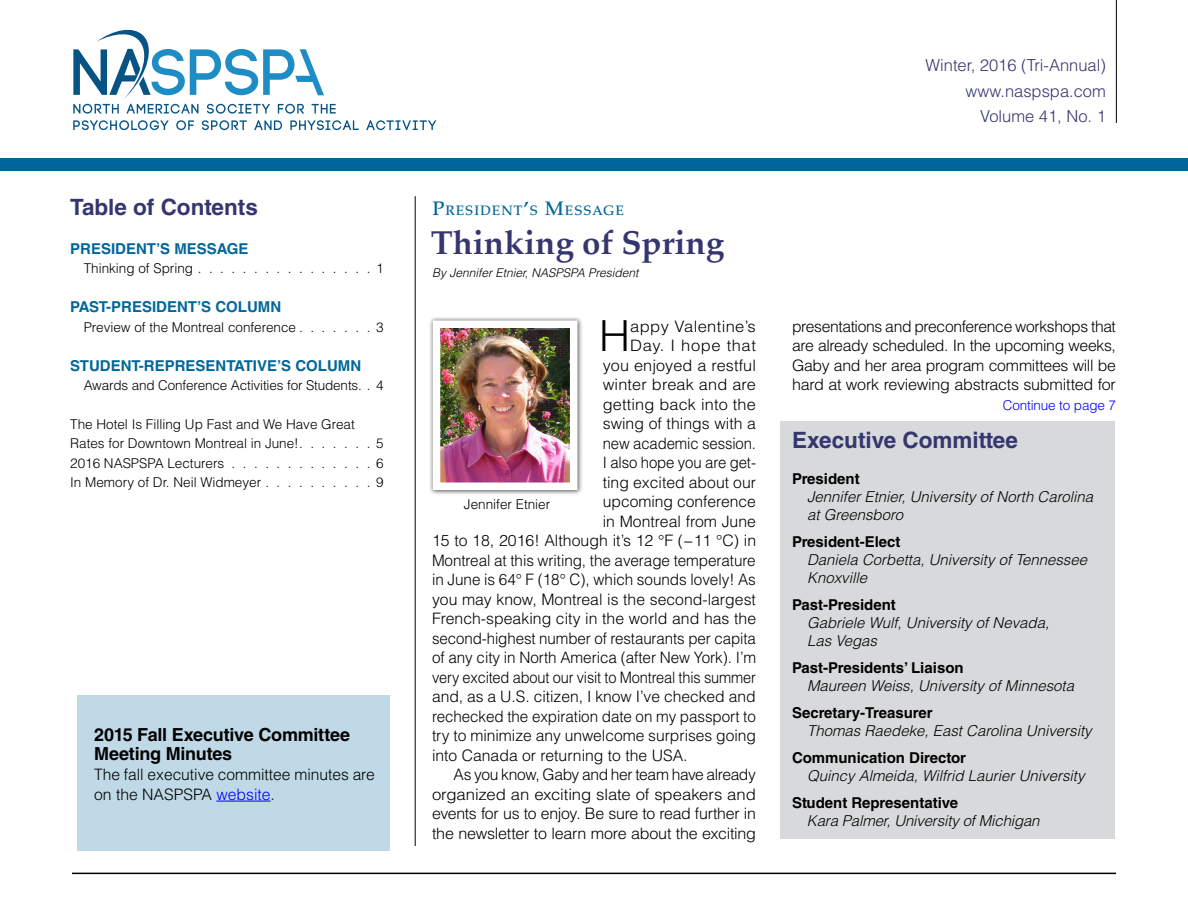
<style>
.page{position:relative;width:1188px;height:918px;background:#fff}
.page>*{position:absolute;margin:0;border:0;box-sizing:border-box;transform-origin:0 0}
.t1{font:300 42.9px "Helvetica LT Std";color:#000}
.t2{font:700 33px "Palatino";color:#35366e}
.t3{font:700 22.5px "Helvetica LT Std";color:#35366e}
.t4{font:700 18px/19.5px "Helvetica LT Std";letter-spacing:-.015em;color:#000}
.t5{font:300 16.5px/25.5px "Helvetica LT Std";color:#35366e;text-align:right}
.t6{font:300 15.75px/19.5px "Helvetica LT Std";letter-spacing:-.005em;color:#000;text-align:justify}
.t7{font:300 15.75px "Helvetica LT Std";letter-spacing:-.005em;color:#000;scale:.93 1}
.t8{font:300 15.75px "Helvetica LT Std";letter-spacing:-.005em;color:#000;scale:.96 1}
.t9{font:300 15.75px "Helvetica LT Std";letter-spacing:-.005em;color:#000;scale:.95 1}
.t10{font:300 15.75px "Helvetica LT Std";letter-spacing:-.005em;color:#000;scale:1.06 1}
.t11{font:300 15.75px "Helvetica LT Std";letter-spacing:-.025em;color:#000}
.t12{font:300 15.75px "Helvetica LT Std";letter-spacing:-.005em;color:#000;scale:1.04 1}
.t13{font:300 15.75px "Helvetica LT Std";letter-spacing:.02em;color:#000;scale:1.05 1}
.t14{font:300 15.75px "Helvetica LT Std";letter-spacing:.03em;color:#000;scale:1.05 1}
.t15{font:italic 300 15px/18px "Helvetica LT Std";color:#000}
.t16{font:700 15px "Helvetica LT Std";color:#000}
.t17{font:700 15px "Helvetica LT Std";color:#069}
.t18{font:500 13.65px "Palatino LT Std";letter-spacing:.07em;color:#069}
.t19{font:300 13.5px/19.5px "Helvetica LT Std";color:#000}
.t20{font:300 13.5px "Helvetica LT Std";letter-spacing:-.01em;color:#00f}
.t21{font:italic 300 12px "Helvetica LT Std";color:#000}
.s1{color:#00f}
.s2{font-size:19.5px}
</style>
<div class="page">
<div style="left:780px;top:421px;width:335px;height:418px;background:#d7d9da"></div>
<hr style="left:1116px;top:0;width:1px;height:123px;background:#000">
<hr style="left:415px;top:196px;width:1px;height:650px;background:#000">
<div style="left:0;top:158px;width:1188px;height:13px;background:#069"></div>
<div style="left:429px;top:316px;width:155px;height:180px;background:#f6f6f6"></div>
<div style="left:429px;top:317px;width:152px;height:177px;background:#000;opacity:.25"></div>
<img style="left:442px;top:330px;width:126px;height:151px">
<div style="left:433px;top:321px;width:144px;height:169px;border:8px solid #fff"></div>
<hr style="left:72px;top:873px;width:1044px;height:1px;background:#000">
<svg style="left:73px;top:30px;width:263px;height:84px"></svg>
<svg style="left:73px;top:120px;width:96px;height:10px"></svg>
<svg style="left:176px;top:120px;width:18px;height:10px"></svg>
<svg style="left:202px;top:120px;width:45px;height:10px"></svg>
<svg style="left:254px;top:120px;width:28px;height:10px"></svg>
<svg style="left:290px;top:120px;width:69px;height:10px"></svg>
<svg style="left:366px;top:120px;width:70px;height:10px"></svg>
<div style="left:77px;top:696px;width:312px;height:155px;background:#bfd9e6"></div>
<hr style="left:216px;top:801px;width:55px;height:1px;background:#00f">
<h3 class="t3" style="left:70px;top:193px;width:189px">Table of Contents</h3>
<p class="t17" style="left:70px;top:239px;width:180px">PRESIDENT’S MESSAGE</p>
<p class="t19" style="left:84px;top:258px;width:111px">Thinking of Spring</p>
<p class="t19" style="left:376px;top:258px;width:9px">1</p>
<p class="t17" style="left:70px;top:298px;width:213px">PAST-PRESIDENT’S COLUMN</p>
<p class="t19" style="left:84px;top:317px;width:301px">Preview of the Montreal conference . . . . . . . 3</p>
<p class="t17" style="left:70px;top:356px;width:293px">STUDENT-REPRESENTATIVE’S COLUMN</p>
<p class="t19" style="left:84px;top:375px;width:277px">Awards and Conference Activities for Students.</p>
<p class="t19" style="left:376px;top:375px;width:9px">4</p>
<p class="t19" style="left:70px;top:414px;width:315px">The Hotel Is Filling Up Fast and We Have Great<br>Rates for Downtown Montreal in June! . . . . . . . 5<br>2016 NASPSPA Lecturers</p>
<p class="t19" style="left:376px;top:453px;width:9px">6</p>
<p class="t19" style="left:70px;top:473px;width:193px">In Memory of Dr. Neil Widmeyer</p>
<p class="t19" style="left:376px;top:473px;width:9px">9</p>
<p class="t4" style="left:94px;top:725px;width:257px">2015 Fall Executive Committee<br>Meeting Minutes</p>
<p class="t6" style="left:94px;top:765px;width:282px">The fall executive committee minutes are on the NASPSPA <span class="s1">website</span>.</p>
<p class="t18" style="left:432px;top:202px;width:193px"><span class="s2">P</span>RESIDENT<span class="s2">’</span>S <span class="s2">M</span>ESSAGE</p>
<h2 class="t2" style="left:431px;top:214px;width:295px">Thinking of Spring</h2>
<p class="t21" style="left:432px;top:266px;width:208px">By Jennifer Etnier, NASPSPA President</p>
<h1 class="t1" style="left:599px;top:309px;width:32px">H</h1>
<p class="t13" style="left:630px;top:316px;width:121px">appy Valentine’s</p>
<p class="t14" style="left:630px;top:336px;width:121px">Day. I hope that</p>
<p class="t6" style="left:603px;top:355px;width:155px">you enjoyed a restful</p>
<p class="t6" style="left:603px;top:375px;width:155px">winter break and are</p>
<p class="t12" style="left:603px;top:394px;width:149px">getting back into the</p>
<p class="t6" style="left:603px;top:414px;width:155px">swing of things with a</p>
<p class="t9" style="left:603px;top:433px;width:160px">new academic session.</p>
<p class="t9" style="left:603px;top:453px;width:163px">I also hope you are get-</p>
<p class="t6" style="left:603px;top:472px;width:155px">ting excited about our</p>
<p class="t6" style="left:603px;top:492px;width:155px">upcoming conference</p>
<p class="t6" style="left:603px;top:511px;width:155px">in Montreal from June</p>
<p class="t6" style="left:432px;top:531px;width:326px">15 to 18, 2016! Although it’s 12 °F (−11 °C) in</p>
<p class="t6" style="left:432px;top:550px;width:325px">Montreal at this writing, the average temperature</p>
<p class="t6" style="left:432px;top:570px;width:325px">in June is 64° F (18° C), which sounds lovely! As</p>
<p class="t6" style="left:432px;top:589px;width:325px">you may know, Montreal is the second-largest</p>
<p class="t6" style="left:432px;top:609px;width:326px">French-speaking city in the world and has the</p>
<p class="t8" style="left:432px;top:628px;width:339px">second-highest number of restaurants per capita</p>
<p class="t6" style="left:432px;top:648px;width:326px">of any city in North America (after New York). I’m</p>
<p class="t7" style="left:432px;top:667px;width:350px">very excited about our visit to Montreal this summer</p>
<p class="t6" style="left:432px;top:687px;width:325px">and, as a U. S. citizen, I know I’ve checked and</p>
<p class="t6" style="left:432px;top:706px;width:325px">rechecked the expiration date on my passport to</p>
<p class="t6" style="left:432px;top:726px;width:326px">try to minimize any unwelcome surprises going</p>
<p class="t6" style="left:432px;top:745px;width:254px">into Canada or returning to the USA.</p>
<p class="t11" style="left:454px;top:765px;width:304px">As you know, Gaby and her team have already</p>
<p class="t10" style="left:432px;top:784px;width:307px">organized an exciting slate of speakers and</p>
<p class="t6" style="left:432px;top:804px;width:325px">events for us to enjoy. Be sure to read further in</p>
<p class="t6" style="left:432px;top:823px;width:326px">the newsletter to learn more about the exciting</p>
<p class="t19" style="left:464px;top:495px;width:88px">Jennifer Etnier</p>
<p class="t5" style="left:926px;top:53px;width:182px">Winter, 2016 (Tri-Annual) www. naspspa. com<br>Volume 41, No. 1</p>
<p class="t6" style="left:792px;top:316px;width:326px">presentations and preconference workshops that are already scheduled. In the upcoming weeks, Gaby and her area program committees will be hard at work reviewing abstracts submitted for</p>
<p class="t20" style="left:1003px;top:396px;width:115px">Continue to page 7</p>
<h3 class="t3" style="left:792px;top:427px;width:227px">Executive Committee</h3>
<p class="t16" style="left:792px;top:470px;width:69px">President</p>
<p class="t15" style="left:807px;top:488px;width:288px">Jennifer Etnier, University of North Carolina at Greensboro</p>
<p class="t16" style="left:792px;top:533px;width:110px">President-Elect</p>
<p class="t15" style="left:807px;top:551px;width:282px">Daniela Corbetta, University of Tennessee<br>Knoxville</p>
<p class="t16" style="left:792px;top:596px;width:105px">Past-President</p>
<p class="t15" style="left:807px;top:614px;width:244px">Gabriele Wulf, University of Nevada,<br>Las Vegas</p>
<p class="t16" style="left:792px;top:659px;width:173px">Past-Presidents’ Liaison</p>
<p class="t15" style="left:807px;top:677px;width:269px">Maureen Weiss, University of Minnesota</p>
<p class="t16" style="left:792px;top:704px;width:142px">Secretary-Treasurer</p>
<p class="t15" style="left:807px;top:722px;width:286px">Thomas Raedeke, East Carolina University</p>
<p class="t16" style="left:792px;top:749px;width:176px">Communication Director</p>
<p class="t15" style="left:807px;top:767px;width:279px">Quincy Almeida, Wilfrid Laurier University</p>
<p class="t16" style="left:792px;top:794px;width:168px">Student Representative</p>
<p class="t15" style="left:807px;top:812px;width:234px">Kara Palmer, University of Michigan</p>
</div>
